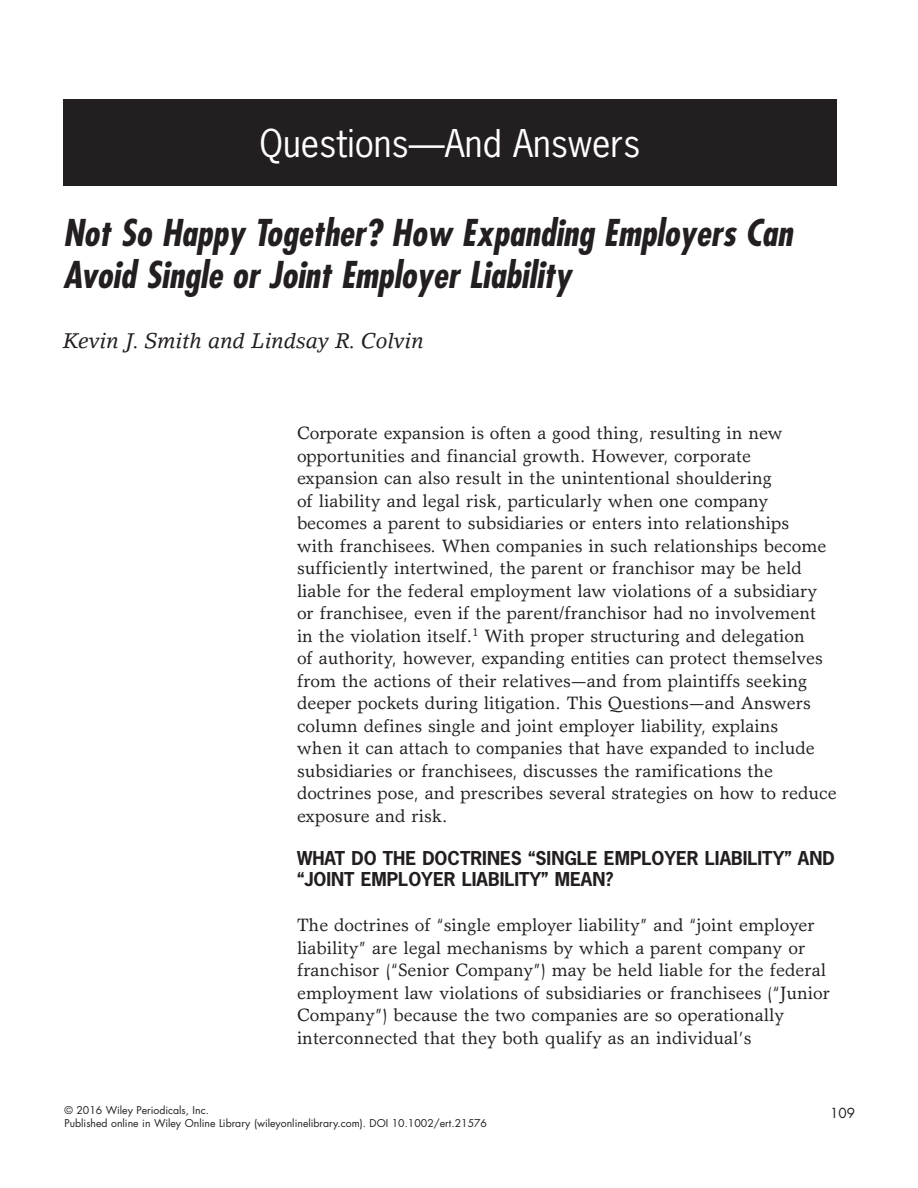
<style>
.page{position:relative;width:918px;height:1188px;background:#fff}
.page>*{position:absolute;margin:0;border:0;box-sizing:border-box;transform-origin:0 0}
.t1{font:italic 700 condensed 36px/42px "Futura Std";color:#231f20}
.t2{font:36px "News Gothic Std";color:#fff}
.t3{font:italic 21px "Lino Letter Std";color:#231f20}
.t4{font:18px/22.5px "Garth Graphic Std";color:#231f20}
.t5{font:700 18px/21px "News Gothic Std";color:#231f20}
.t6{font:13.5px "Futura Std";color:#231f20}
.t7{font:10.5px/12.6px "Futura Std";color:#231f20}
</style>
<div class="page">
<div style="left:63px;top:99px;width:774px;height:87px;background:#231f20"></div>
<h1 class="t2" style="left:260px;top:128px;width:382px">Questions—And Answers</h1>
<h1 class="t1" style="left:63px;top:215px;width:731px">Not So Happy Together? How Expanding Employers Can<br>Avoid Single or Joint Employer Liability</h1>
<p class="t3" style="left:63px;top:333px;width:362px">Kevin J. Smith and Lindsay R. Colvin</p>
<p class="t4" style="left:297px;top:424px;width:541px">Corporate expansion is often a good thing, resulting in new opportunities and financial growth. However, corporate expansion can also result in the unintentional shouldering<br>of liability and legal risk, particularly when one company becomes a parent to subsidiaries or enters into relationships<br>with franchisees. When companies in such relationships become sufficiently intertwined, the parent or franchisor may be held liable for the federal employment law violations of a subsidiary or franchisee, even if the parent/franchisor had no involvement<br>in the violation itself. <sup>1</sup> With proper structuring and delegation<br>of authority, however, expanding entities can protect themselves from the actions of their relatives—and from plaintiffs seeking deeper pockets during litigation. This Questions—and Answers column defines single and joint employer liability, explains<br>when it can attach to companies that have expanded to include subsidiaries or franchisees, discusses the ramifications the doctrines pose, and prescribes several strategies on how to reduce exposure and risk.</p>
<p class="t5" style="left:297px;top:849px;width:539px">WHAT DO THE DOCTRINES “SINGLE EMPLOYER LIABILITY” AND “JOINT EMPLOYER LIABILITY” MEAN?</p>
<p class="t4" style="left:297px;top:916px;width:535px">The doctrines of “single employer liability” and “joint employer liability” are legal mechanisms by which a parent company or franchisor (“Senior Company”) may be held liable for the federal employment law violations of subsidiaries or franchisees (“Junior Company”) because the two companies are so operationally interconnected that they both qualify as an individual ’ s</p>
<p class="t7" style="left:64px;top:1105px;width:424px">© 2016 Wiley Periodicals, Inc.<br>Published online in Wiley Online Library (wileyonlinelibrary.com). DOI 10.1002/ert.21576</p>
<p class="t6" style="left:830px;top:1107px;width:26px">109</p>
</div>
